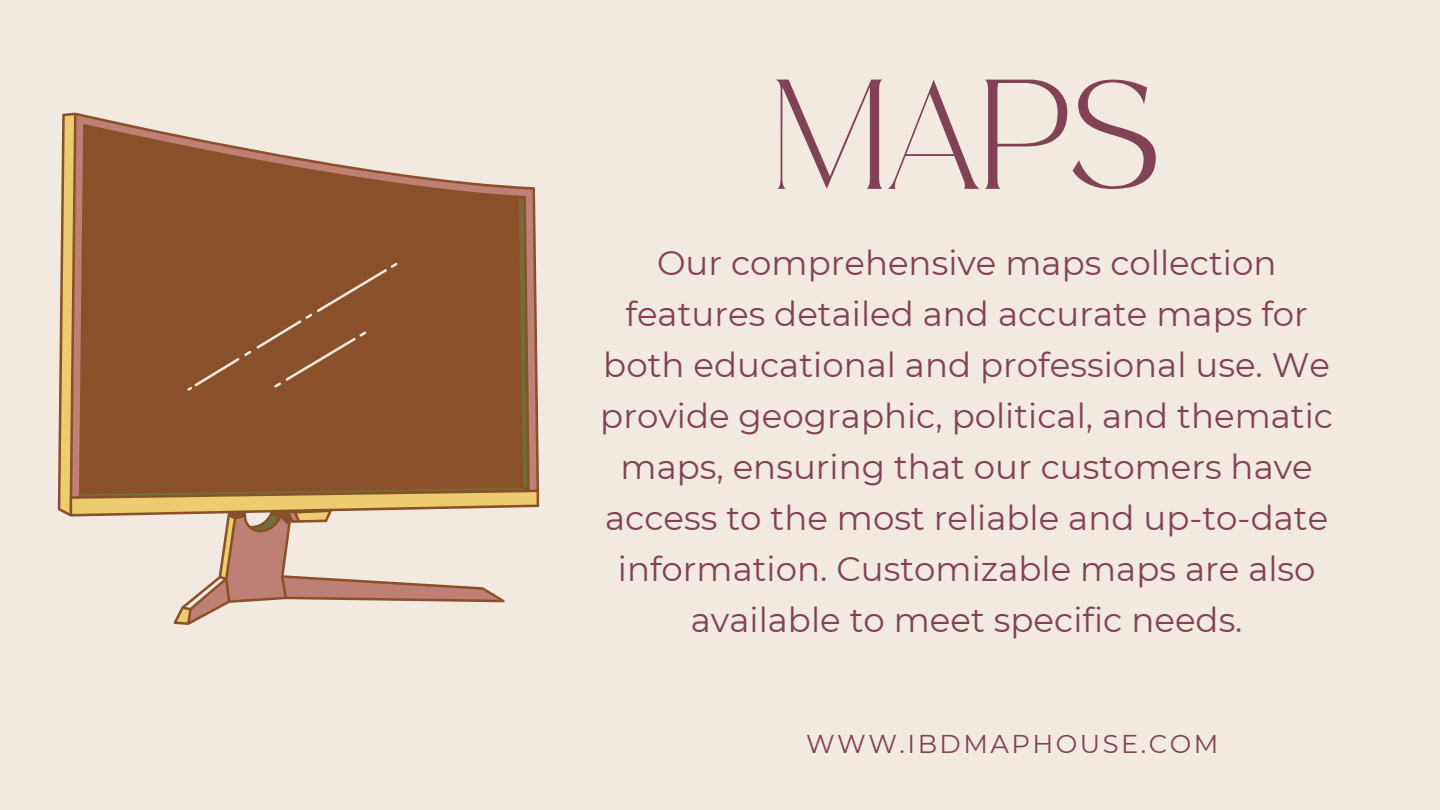
<style>
.page{position:relative;width:1440px;height:810px;background:#f2e9e1}
.page>*{position:absolute;margin:0;border:0;box-sizing:border-box;transform-origin:0 0}
.t1{font:76.3px "Safira March";color:#814256}
.t2{font:34px/51px "Montserrat";color:#814256;text-align:center}
.t3{font:25.8px "Montserrat";letter-spacing:.095em;color:#814256}
</style>
<div class="page">
<svg style="left:60px;top:115px;width:477px;height:507px"></svg>
<svg style="left:82px;top:199px;width:445px;height:331px;background:#915c34"></svg>
<svg style="left:185px;top:263px;width:213px;height:345px;fill:#8a5029"></svg>
<p class="t1" style="left:774px;top:118px;width:386px">MAPS</p>
<h1 class="t2" style="left:600px;top:237px;width:734px">Our comprehensive maps collection features detailed and accurate maps for both educational and professional use. We provide geographic, political, and thematic maps, ensuring that our customers have access to the most reliable and up-to-date information. Customizable maps are also available to meet specific needs.</h1>
<h2 class="t3" style="left:806px;top:728px;width:414px">WWW.IBDMAPHOUSE.COM</h2>
</div>
